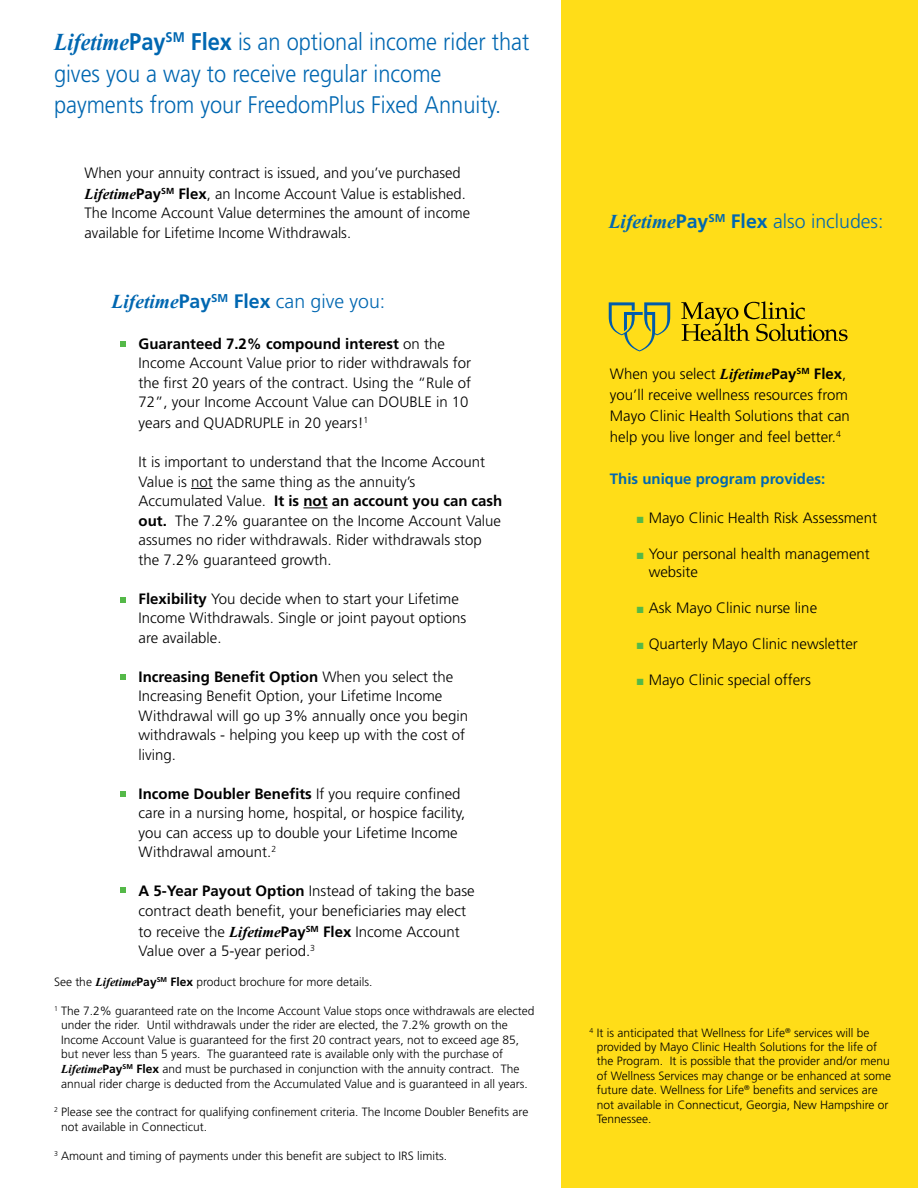
<style>
.page{position:relative;width:918px;height:1188px;background:#fff}
.page>*{position:absolute;margin:0;border:0;box-sizing:border-box;transform-origin:0 0}
.t1{font:300 24px/31.5px "Frutiger LT Std";color:#0067b1;scale:.91 1}
.t2{font:300 19.5px "Frutiger LT Std";color:#0067b1}
.t3{font:300 15px/19.5px "Frutiger LT Std";color:#000}
.t4{font:700 15px "Frutiger LT Std";color:#0067b1}
.t5{font:300 12px/14.4px "Frutiger LT Std";color:#000}
.s1{font-family:"Times New Roman";font-weight:700;font-style:italic}
.s2{font-weight:700}
.s3{color:#54b948}
</style>
<div class="page">
<div style="left:561px;top:0;width:357px;height:1188px;background:#ffdd18"></div>
<svg style="left:191px;top:488px;width:22px;height:1px"></svg>
<svg style="left:303px;top:508px;width:25px;height:1px"></svg>
<svg style="left:120px;top:341px;width:6px;height:6px"></svg>
<svg style="left:120px;top:597px;width:6px;height:5px"></svg>
<svg style="left:120px;top:674px;width:6px;height:6px"></svg>
<svg style="left:120px;top:791px;width:6px;height:6px"></svg>
<svg style="left:120px;top:887px;width:6px;height:6px"></svg>
<svg style="left:609px;top:302px;width:61px;height:49px"></svg>
<svg style="left:681px;top:301px;width:167px;height:40px"></svg>
<h1 class="t1" style="left:54px;top:27px;width:524px"><span class="s1">Lifetime</span><span class="s2">Pay</span><sup>SM</sup> <span class="s2">Flex</span> is an optional income rider that gives you a way to receive regular income payments from your FreedomPlus Fixed Annuity.</h1>
<p class="t3" style="left:85px;top:162px;width:383px;line-height:21px">When your annuity contract is issued, and you’ve purchased<br><span class="s1">Lifetime</span><span class="s2">Pay</span><sup>SM</sup> <span class="s2">Flex</span>, an Income Account Value is established.</p>
<p class="t3" style="left:85px;top:204px;width:387px">The Income Account Value determines the amount of income available for Lifetime Income Withdrawals.</p>
<h2 class="t2" style="left:112px;top:291px;width:275px"><span class="s1">Lifetime</span><span class="s2">Pay</span><sup>SM</sup> <span class="s2">Flex</span> can give you:</h2>
<p class="t3" style="left:139px;top:334px;width:334px"><span class="s2">Guaranteed 7.2% compound interest</span> on the Income Account Value prior to rider withdrawals for the first 20 years of the contract. Using the “Rule of 72”, your Income Account Value can DOUBLE in 10</p>
<p class="t3" style="left:139px;top:414px;width:231px">years and QUADRUPLE in 20 years!<sup>1</sup></p>
<p class="t3" style="left:139px;top:453px;width:365px">It is important to understand that the Income Account Value is not the same thing as the annuity’s Accumulated Value. <span class="s2">It is not an account you can cash out.</span> The 7.2% guarantee on the Income Account Value assumes no rider withdrawals. Rider withdrawals stop the 7.2% guaranteed growth.</p>
<p class="t3" style="left:139px;top:589px;width:329px"><span class="s2">Flexibility</span> You decide when to start your Lifetime<br>Income Withdrawals. Single or joint payout options are available.</p>
<p class="t3" style="left:139px;top:667px;width:331px"><span class="s2">Increasing Benefit Option</span> When you select the Increasing Benefit Option, your Lifetime Income Withdrawal will go up 3% annually once you begin withdrawals - helping you keep up with the cost of living.</p>
<p class="t3" style="left:139px;top:784px;width:328px"><span class="s2">Income Doubler Benefits</span> If you require confined care in a nursing home, hospital, or hospice facility, you can access up to double your Lifetime Income Withdrawal amount.<sup>2</sup></p>
<p class="t3" style="left:139px;top:882px;width:338px"><span class="s2">A 5-Year Payout Option</span> Instead of taking the base contract death benefit, your beneficiaries may elect</p>
<p class="t3" style="left:139px;top:922px;width:323px">to receive the <span class="s1">Lifetime</span><span class="s2">Pay</span><sup>SM</sup> <span class="s2">Flex</span> Income Account<br>Value over a 5-year period.<sup>3</sup></p>
<p class="t5" style="left:54px;top:975px;width:320px">See the <span class="s1">Lifetime</span><span class="s2">Pay</span><sup>SM</sup> <span class="s2">Flex</span> product brochure for more details.</p>
<p class="t5" style="left:61px;top:1004px;width:475px;text-indent:-7px"><sup>1</sup> The 7.2% guaranteed rate on the Income Account Value stops once withdrawals are elected under the rider. Until withdrawals under the rider are elected, the 7.2% growth on the Income Account Value is guaranteed for the first 20 contract years, not to exceed age 85, but never less than 5 years. The guaranteed rate is available only with the purchase of <span class="s1">Lifetime</span><span class="s2">Pay</span><sup>SM</sup> <span class="s2">Flex</span> and must be purchased in conjunction with the annuity contract. The annual rider charge is deducted from the Accumulated Value and is guaranteed in all years.</p>
<p class="t5" style="left:61px;top:1105px;width:469px;text-indent:-7px"><sup>2</sup> Please see the contract for qualifying confinement criteria. The Income Doubler Benefits are not available in Connecticut.</p>
<p class="t5" style="left:54px;top:1148px;width:395px"><sup>3</sup> Amount and timing of payments under this benefit are subject to IRS limits.</p>
<h2 class="t2" style="left:609px;top:210px;width:276px"><span class="s1">Lifetime</span><span class="s2">Pay</span><sup>SM</sup> <span class="s2">Flex</span> also includes:</h2>
<p class="t3" style="left:610px;top:363px;width:242px;line-height:21px">When you select <span class="s1">Lifetime</span><span class="s2">Pay</span><sup>SM</sup> <span class="s2">Flex</span>, you’ll receive wellness resources from Mayo Clinic Health Solutions that can help you live longer and feel better.<sup>4</sup></p>
<p class="t4" style="left:610px;top:470px;width:217px">This unique program provides:</p>
<p class="t3" style="left:637px;top:508px;width:242px"><span class="s3">■</span> Mayo Clinic Health Risk Assessment</p>
<p class="t3" style="left:649px;top:545px;width:223px;line-height:18px;text-indent:-12px"><span class="s3">■</span> Your personal health management website</p>
<p class="t3" style="left:637px;top:598px;width:182px"><span class="s3">■</span> Ask Mayo Clinic nurse line</p>
<p class="t3" style="left:637px;top:634px;width:222px"><span class="s3">■</span> Quarterly Mayo Clinic newsletter</p>
<p class="t3" style="left:637px;top:670px;width:176px"><span class="s3">■</span> Mayo Clinic special offers</p>
<p class="t5" style="left:597px;top:1025px;width:296px;text-indent:-7px"><sup>4</sup> It is anticipated that Wellness for Life<sup>®</sup> services will be provided by Mayo Clinic Health Solutions for the life of the Program. It is possible that the provider and/or menu of Wellness Services may change or be enhanced at some future date. Wellness for Life<sup>®</sup> benefits and services are not available in Connecticut, Georgia, New Hampshire or Tennessee.</p>
</div>
